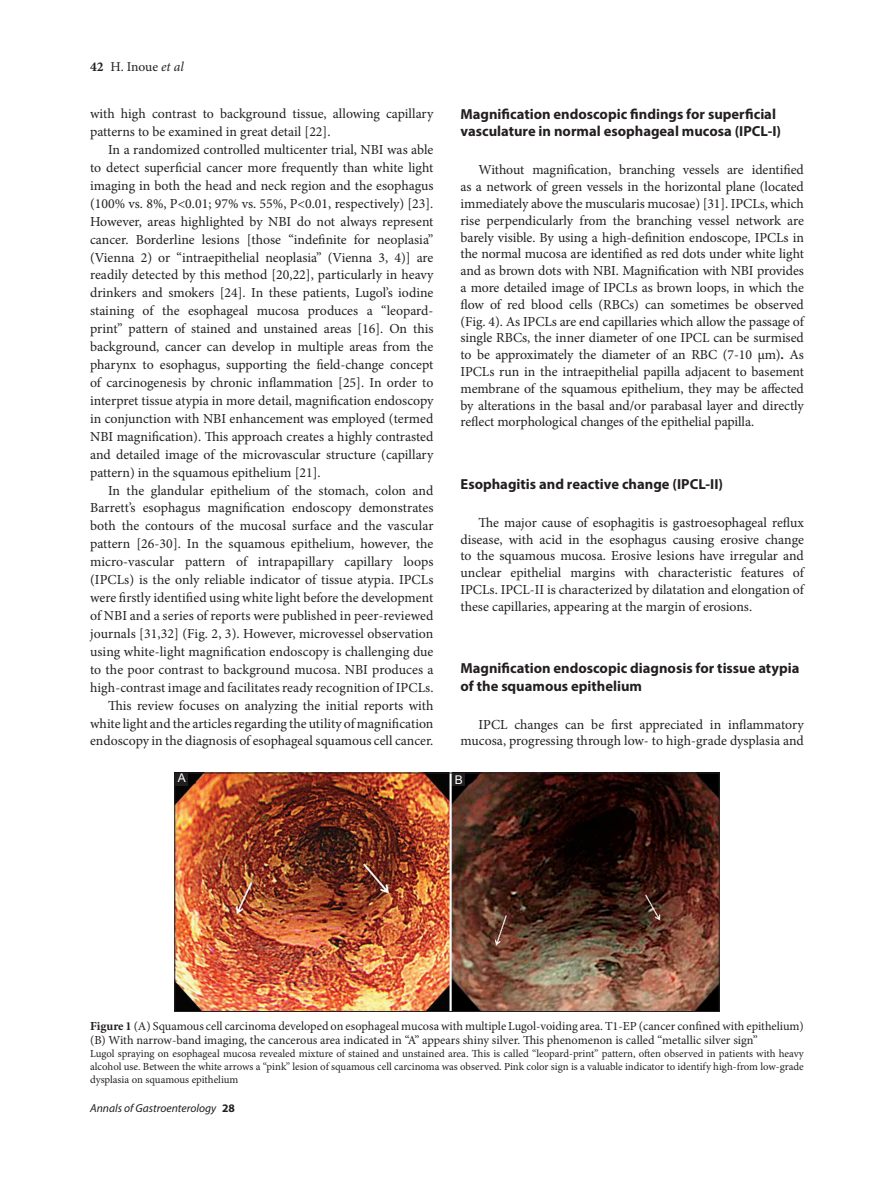
<style>
.page{position:relative;width:894px;height:1191px;background:#fff}
.page>*{position:absolute;margin:0;border:0;box-sizing:border-box;transform-origin:0 0}
.t1{font:700 14.55px/17.4px "Myriad Pro";color:#231f20}
.TX{font:13.8px/17.9px "Minion Pro";color:#231f20;text-align:justify}
.RH_V{font:13.5px "Minion Pro";letter-spacing:-.01em;color:#231f20}
.FGC{font:12.3px/14.7px "Minion Pro";color:#231f20}
.LABEL{font:12px "Arial";color:#fff}
.t2{font:italic 11.55px "Myriad Pro";color:#231f20}
.FGC-2{font:10.8px/12.9px "Minion Pro";color:#231f20;text-align:justify}
.s1{font-weight:700}
.s2{font-style:italic}
.s3{font-weight:700;font-style:normal}
</style>
<div class="page">
<img style="left:176px;top:774px;width:541px;height:235px">
<div style="left:174px;top:772px;width:545px;height:239px;border:1px solid #231f20"></div>
<div style="left:452px;top:772px;width:13px;height:13px;background:#231f20"></div>
<div style="left:175px;top:772px;width:13px;height:13px;background:#231f20"></div>
<p class="RH_V" style="left:90px;top:57px;width:95px"><span class="s1">42</span> H. Inoue <span class="s2">et al</span></p>
<p class="TX" style="left:90px;top:105px;width:345px">with high contrast to background tissue, allowing capillary patterns to be examined in great detail [22].</p>
<p class="TX" style="left:90px;top:141px;width:345px;text-indent:18px">In a randomized controlled multicenter trial, NBI was able to detect superficial cancer more frequently than white light imaging in both the head and neck region and the esophagus (100% vs. 8%, P&lt;0.01; 97% vs. 55%, P&lt;0.01, respectively) [23].<br>However, areas highlighted by NBI do not always represent cancer. Borderline lesions [those “indefinite for neoplasia” (Vienna 2) or “intraepithelial neoplasia” (Vienna 3, 4)] are readily detected by this method [20,22], particularly in heavy drinkers and smokers [24]. In these patients, Lugol’s iodine staining of the esophageal mucosa produces a “leopard&shy;print” pattern of stained and unstained areas [16]. On this background, cancer can develop in multiple areas from the pharynx to esophagus, supporting the field-change concept of carcinogenesis by chronic inflammation [25]. In order to interpret tissue atypia in more detail, magnification endoscopy in conjunction with NBI enhancement was employed (termed NBI magnification). This approach creates a highly contrasted and detailed image of the microvascular structure (capillary pattern) in the squamous epithelium [21].</p>
<p class="TX" style="left:90px;top:481px;width:345px;text-indent:18px">In the glandular epithelium of the stomach, colon and Barrett’s esophagus magnification endoscopy demonstrates both the contours of the mucosal surface and the vascular pattern [26-30]. In the squamous epithelium, however, the micro-vascular pattern of intrapapillary capillary loops (IPCLs) is the only reliable indicator of tissue atypia. IPCLs were firstly identified using white light before the development of NBI and a series of reports were published in peer-reviewed journals [31,32] (Fig. 2, 3). However, microvessel observation using white-light magnification endoscopy is challenging due to the poor contrast to background mucosa. NBI produces a high-contrast image and facilitates ready recognition of IPCLs.</p>
<p class="TX" style="left:90px;top:696px;width:345px;text-indent:18px">This review focuses on analyzing the initial reports with white light and the articles regarding the utility of magnification endoscopy in the diagnosis of esophageal squamous cell cancer.</p>
<h1 class="t1" style="left:460px;top:105px;width:322px">Magnification endoscopic findings for superficial vasculature in normal esophageal mucosa (IPCL-I)</h1>
<p class="TX" style="left:460px;top:161px;width:345px;line-height:16.8px;text-indent:18px">Without magnification, branching vessels are identified as a network of green vessels in the horizontal plane (located immediately above the muscularis mucosae) [31]. IPCLs, which rise perpendicularly from the branching vessel network are barely visible. By using a high-definition endoscope, IPCLs in the normal mucosa are identified as red dots under white light and as brown dots with NBI. Magnification with NBI provides a more detailed image of IPCLs as brown loops, in which the flow of red blood cells (RBCs) can sometimes be observed (Fig. 4). As IPCLs are end capillaries which allow the passage of single RBCs, the inner diameter of one IPCL can be surmised to be approximately the diameter of an RBC (7-10 μm)<span class="s1">.</span> As IPCLs run in the intraepithelial papilla adjacent to basement membrane of the squamous epithelium, they may be affected by alterations in the basal and/or parabasal layer and directly reflect morphological changes of the epithelial papilla.</p>
<h1 class="t1" style="left:460px;top:475px;width:264px">Esophagitis and reactive change (IPCL-II)</h1>
<p class="TX" style="left:460px;top:514px;width:345px;line-height:16.8px;text-indent:18px">The major cause of esophagitis is gastroesophageal reflux disease, with acid in the esophagus causing erosive change to the squamous mucosa. Erosive lesions have irregular and unclear epithelial margins with characteristic features of IPCLs. IPCL-II is characterized by dilatation and elongation of these capillaries, appearing at the margin of erosions.</p>
<h1 class="t1" style="left:460px;top:659px;width:340px">Magnification endoscopic diagnosis for tissue atypia of the squamous epithelium</h1>
<p class="TX" style="left:460px;top:715px;width:345px;line-height:16.8px;text-align:right">IPCL changes can be first appreciated in inflammatory mucosa, progressing through low- to high-grade dysplasia and</p>
<p class="LABEL" style="left:178px;top:769px;width:10px">A</p>
<p class="LABEL" style="left:455px;top:771px;width:10px">B</p>
<p class="FGC" style="left:90px;top:1018px;width:715px"><span class="s1">Figure 1</span> (A) Squamous cell carcinoma developed on esophageal mucosa with multiple Lugol-voiding area. T1-EP (cancer confined with epithelium) (B) With narrow-band imaging, the cancerous area indicated in “A” appears shiny silver. This phenomenon is called “metallic silver sign”</p>
<p class="FGC-2" style="left:90px;top:1047px;width:715px">Lugol spraying on esophageal mucosa revealed mixture of stained and unstained area. This is called “leopard-print” pattern, often observed in patients with heavy alcohol use. Between the white arrows a “pink” lesion of squamous cell carcinoma was observed. Pink color sign is a valuable indicator to identify high-from low-grade dysplasia on squamous epithelium</p>
<p class="t2" style="left:90px;top:1101px;width:146px">Annals of Gastroenterology <span class="s3">28</span></p>
</div>
